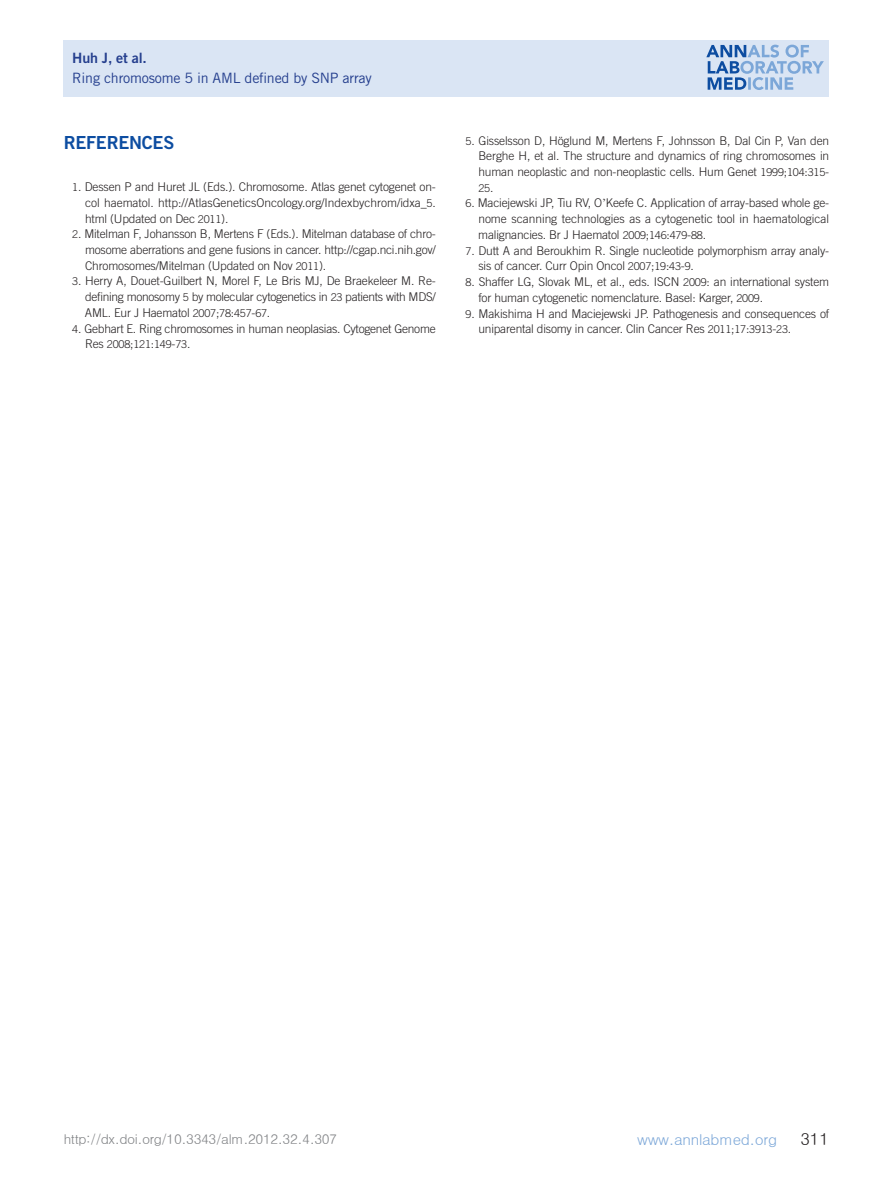
<style>
.page{position:relative;width:893px;height:1191px;background:#fff}
.page>*{position:absolute;margin:0;border:0;box-sizing:border-box;transform-origin:0 0}
.t1{font:18px "Trade Gothic LT Std Bd 2";letter-spacing:-.015em;color:#0d4da1}
.t2{font:16.5px "Dotum";color:#231f20}
.t3{font:15px "Dotum";letter-spacing:-.02em;color:#7ca7d8}
.t4{font:14.25px "Trade Gothic LT Std";letter-spacing:-.015em;color:#253f8e}
.t5{font:14.25px "Trade Gothic LT Std Bd 2";letter-spacing:-.015em;color:#253f8e}
.t6{font:13.5px "Dotum";letter-spacing:-.03em;color:#808285}
.t7{font:300 12px/15.8px "Trade Gothic LT Std";letter-spacing:-.015em;color:#231f20;text-align:justify}
.t8{font:300 10.8px "Trade Gothic LT Std";letter-spacing:-.015em;color:#231f20}
.s1{font-size:10.8px}
.s2{font-size:12px}
.s3{font-family:"Times New Roman";font-weight:400}
</style>
<div class="page">
<div style="left:64px;top:40px;width:765px;height:56px;background:#dae5f4"></div>
<svg style="left:706px;top:45px;width:118px;height:45px"></svg>
<p class="t5" style="left:72px;top:49px;width:76px">Huh J, et al.</p>
<p class="t4" style="left:72px;top:69px;width:301px">Ring chromosome 5 in AML defined by SNP array</p>
<h1 class="t1" style="left:64px;top:131px;width:112px">REFERENCES</h1>
<p class="t7" style="left:85px;top:179px;width:352px;text-indent:-13px"><span class="s1">1</span>. Dessen P and Huret JL (Eds.). Chromosome. Atlas genet cytogenet on&shy;col haematol. http://AtlasGeneticsOncology.org/Indexbychrom/idxa_<span class="s1">5</span>. html (Updated on Dec <span class="s1">2011</span>).</p>
<p class="t7" style="left:85px;top:226px;width:352px;text-indent:-13px"><span class="s1">2</span>. Mitelman F, Johansson B, Mertens F (Eds.). Mitelman database of chro&shy;mosome aberrations and gene fusions in cancer. http://cgap.nci.nih.gov/ Chromosomes/Mitelman (Updated on Nov <span class="s1">2011</span>).</p>
<p class="t7" style="left:85px;top:273px;width:352px;text-indent:-13px"><span class="s1">3</span>. Herry A, Douet-Guilbert N, Morel F, Le Bris MJ, De Braekeleer M. Re&shy;defining monosomy <span class="s1">5</span> by molecular cytogenetics in <span class="s1">23</span> patients with MDS/ AML. Eur J Haematol <span class="s1">2007</span>;<span class="s1">78</span>:<span class="s1">457</span>-<span class="s1">67</span>.</p>
<p class="t7" style="left:72px;top:320px;width:365px"><span class="s1">4</span>. Gebhart E. Ring chromosomes in human neoplasias. Cytogenet Genome</p>
<p class="t8" style="left:85px;top:338px;width:107px"><span class="s2">Res</span> 2008<span class="s2">;</span>121<span class="s2">:</span>149<span class="s2">-</span>73<span class="s2">.</span></p>
<p class="t7" style="left:478px;top:132px;width:352px;text-indent:-13px"><span class="s1">5</span>. Gisselsson D, Höglund M, Mertens F, Johnsson B, Dal Cin P, Van den Berghe H, et al. The structure and dynamics of ring chromosomes in human neoplastic and non-neoplastic cells. Hum Genet <span class="s1">1999</span>;<span class="s1">104</span>:<span class="s1">315</span>-</p>
<p class="t8" style="left:478px;top:181px;width:16px">25<span class="s2">.</span></p>
<p class="t7" style="left:478px;top:195px;width:352px;text-indent:-13px"><span class="s1">6</span>. Maciejewski JP, Tiu RV, O<span class="s3">’</span>Keefe C. Application of array-based whole ge&shy;nome scanning technologies as a cytogenetic tool in haematological malignancies. Br J Haematol <span class="s1">2009</span>;<span class="s1">146</span>:<span class="s1">479</span>-<span class="s1">88</span>.</p>
<p class="t7" style="left:478px;top:242px;width:352px;text-indent:-13px"><span class="s1">7</span>. Dutt A and Beroukhim R. Single nucleotide polymorphism array analy&shy;sis of cancer. Curr Opin Oncol <span class="s1">2007</span>;<span class="s1">19</span>:<span class="s1">43</span>-<span class="s1">9</span>.</p>
<p class="t7" style="left:478px;top:274px;width:352px;text-indent:-13px"><span class="s1">8</span>. Shaffer LG, Slovak ML, et al., eds. ISCN <span class="s1">2009</span>: an international system for human cytogenetic nomenclature. Basel: Karger, <span class="s1">2009</span>.</p>
<p class="t7" style="left:478px;top:305px;width:352px;text-indent:-13px"><span class="s1">9</span>. Makishima H and Maciejewski JP. Pathogenesis and consequences of uniparental disomy in cancer. Clin Cancer Res <span class="s1">2011</span>;<span class="s1">17</span>:<span class="s1">3913</span>-<span class="s1">23</span>.</p>
<p class="t6" style="left:64px;top:1132px;width:275px">http://dx.doi.org/10.3343/alm.2012.32.4.307</p>
<p class="t3" style="left:637px;top:1131px;width:142px">www.annlabmed.org</p>
<h2 class="t2" style="left:800px;top:1130px;width:30px">311</h2>
</div>
